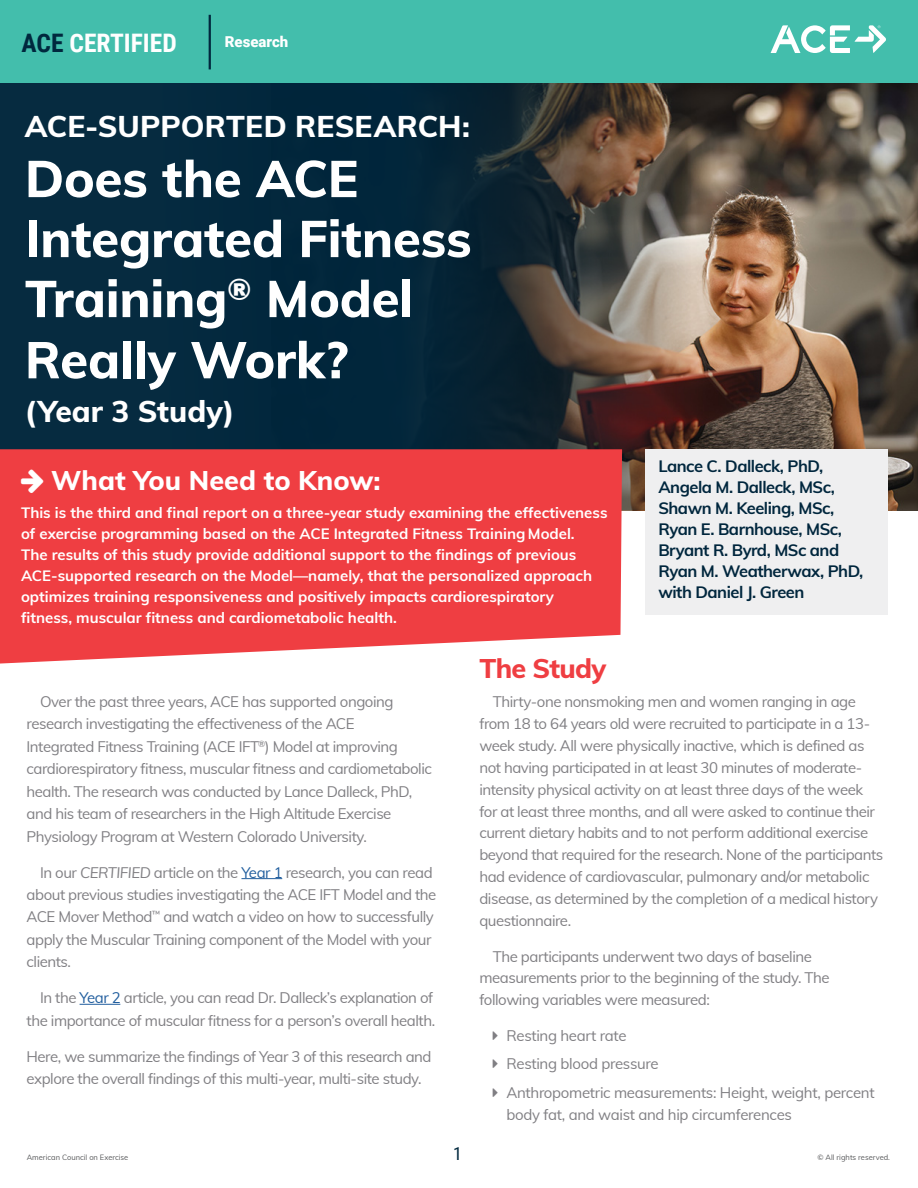
<style>
.page{position:relative;width:918px;height:1188px;background:#fff}
.page>*{position:absolute;margin:0;border:0;box-sizing:border-box;transform-origin:0 0}
.t1{font:800 51px/60.4px "Muli";letter-spacing:-.005em;color:#fff}
.t2{font:800 30px "Muli";color:#fff}
.Body_copy{font:800 27px "Muli";color:#fff}
._1H_head{font:800 27px "Muli";letter-spacing:-.025em;color:#ef3e42}
.t3{font:700 25.5px "Roboto Condensed";color:#fff}
.t4{font:18px "Roboto Condensed";color:#00283e}
.t5{font:700 16.5px/21px "Muli";letter-spacing:-.03em;color:#00263d}
.Body_text{font:15px/21.9px "Muli";letter-spacing:-.03em;color:#807f83}
.t6{font:700 15px/21px "Muli";color:#fff}
.t7{font:900 15px "Roboto";color:#fff}
.t8{font:7.5px "Muli";color:#58595b}
.s1{color:#00283e}
.s2{font-style:italic}
.s3{color:#215e9e}
</style>
<div class="page">
<img style="left:723px;top:83px;width:195px;height:427px">
<svg style="left:0;top:83px;width:723px;height:427px;background:#1d323e"></svg>
<div style="left:0;top:0;width:918px;height:83px;background:#43beac"></div>
<hr style="left:209px;top:15px;width:2px;height:54px;background:#00283e">
<svg style="left:771px;top:25px;width:115px;height:28px"></svg>
<hr style="left:241px;top:878px;width:41px;height:1px;background:#215e9e">
<hr style="left:80px;top:1004px;width:40px;height:1px;background:#215e9e">
<svg style="left:0;top:449px;width:622px;height:215px;background:#ef4b4f"></svg>
<div style="left:645px;top:449px;width:243px;height:166px;background:#efeff0"></div>
<svg style="left:21px;top:469px;width:22px;height:24px"></svg>
<p class="t3" style="left:22px;top:25px;width:157px"><span class="s1">ACE</span> CERTIFIED</p>
<p class="t7" style="left:225px;top:31px;width:65px">Research</p>
<p class="t2" style="left:25px;top:104px;width:447px">ACE-SUPPORTED RESEARCH:</p>
<p class="t1" style="left:25px;top:146px;width:448px">Does the ACE<br>Integrated Fitness<br>Training<sup>®</sup> Model<br>Really Work?</p>
<p class="t2" style="left:25px;top:389px;width:211px">(Year 3 Study)</p>
<p class="Body_copy" style="left:51px;top:460px;width:331px">What You Need to Know:</p>
<p class="t6" style="left:21px;top:501px;width:588px">This is the third and final report on a three-year study examining the effectiveness of exercise programming based on the ACE Integrated Fitness Training Model.<br>The results of this study provide additional support to the findings of previous ACE-supported research on the Model—namely, that the personalized approach optimizes training responsiveness and positively impacts cardiorespiratory fitness, muscular fitness and cardiometabolic health.</p>
<p class="t5" style="left:658px;top:455px;width:207px">Lance C. Dalleck, PhD,<br>Angela M. Dalleck, MSc,<br>Shawn M. Keeling, MSc,<br>Ryan E. Barnhouse, MSc,<br>Bryant R. Byrd, MSc and<br>Ryan M. Weatherwax, PhD, with Daniel J. Green</p>
<p class="Body_text" style="left:27px;top:690px;width:407px;line-height:22.5px;text-indent:14px">Over the past three years, ACE has supported ongoing research investigating the effectiveness of the ACE<br>Integrated Fitness Training (ACE IFT<sup>®</sup>) Model at improving cardiorespiratory fitness, muscular fitness and cardiometabolic health. The research was conducted by Lance Dalleck, PhD, and his team of researchers in the High Altitude Exercise Physiology Program at Western Colorado University.</p>
<p class="Body_text" style="left:27px;top:860px;width:411px;line-height:22.5px;text-indent:14px">In our <span class="s2">CERTIFIED</span> article on the <span class="s3">Year 1</span> research, you can read about previous studies investigating the ACE IFT Model and the ACE Mover Method<sup>™</sup> and watch a video on how to successfully apply the Muscular Training component of the Model with your clients.</p>
<p class="Body_text" style="left:27px;top:986px;width:410px;line-height:22.5px;text-align:right">In the <span class="s3">Year 2</span> article, you can read Dr. Dalleck’s explanation of the importance of muscular fitness for a person’s overall health.</p>
<p class="Body_text" style="left:27px;top:1044px;width:407px;line-height:22.5px">Here, we summarize the findings of Year 3 of this research and explore the overall findings of this multi-year, multi-site study.</p>
<p class="_1H_head" style="left:479px;top:649px;width:128px">The Study</p>
<p class="Body_text" style="left:479px;top:690px;width:405px;text-indent:14px">Thirty-one nonsmoking men and women ranging in age from 18 to 64 years old were recruited to participate in a 13- week study. All were physically inactive, which is defined as not having participated in at least 30 minutes of moderate&shy;intensity physical activity on at least three days of the week for at least three months, and all were asked to continue their current dietary habits and to not perform additional exercise beyond that required for the research. None of the participants had evidence of cardiovascular, pulmonary and/or metabolic disease, as determined by the completion of a medical history questionnaire.</p>
<p class="Body_text" style="left:479px;top:944px;width:352px;text-indent:14px">The participants underwent two days of baseline measurements prior to the beginning of the study. The following variables were measured:</p>
<p class="Body_text" style="left:506px;top:1024px;width:122px">Resting heart rate</p>
<p class="Body_text" style="left:506px;top:1052px;width:154px">Resting blood pressure</p>
<p class="Body_text" style="left:506px;top:1081px;width:370px">Anthropometric measurements: Height, weight, percent body fat, and waist and hip circumferences</p>
<p class="t8" style="left:27px;top:1152px;width:103px">American Council on Exercise</p>
<p class="t4" style="left:453px;top:1141px;width:10px">1</p>
<p class="t8" style="left:817px;top:1152px;width:74px">© All rights reserved.</p>
</div>
